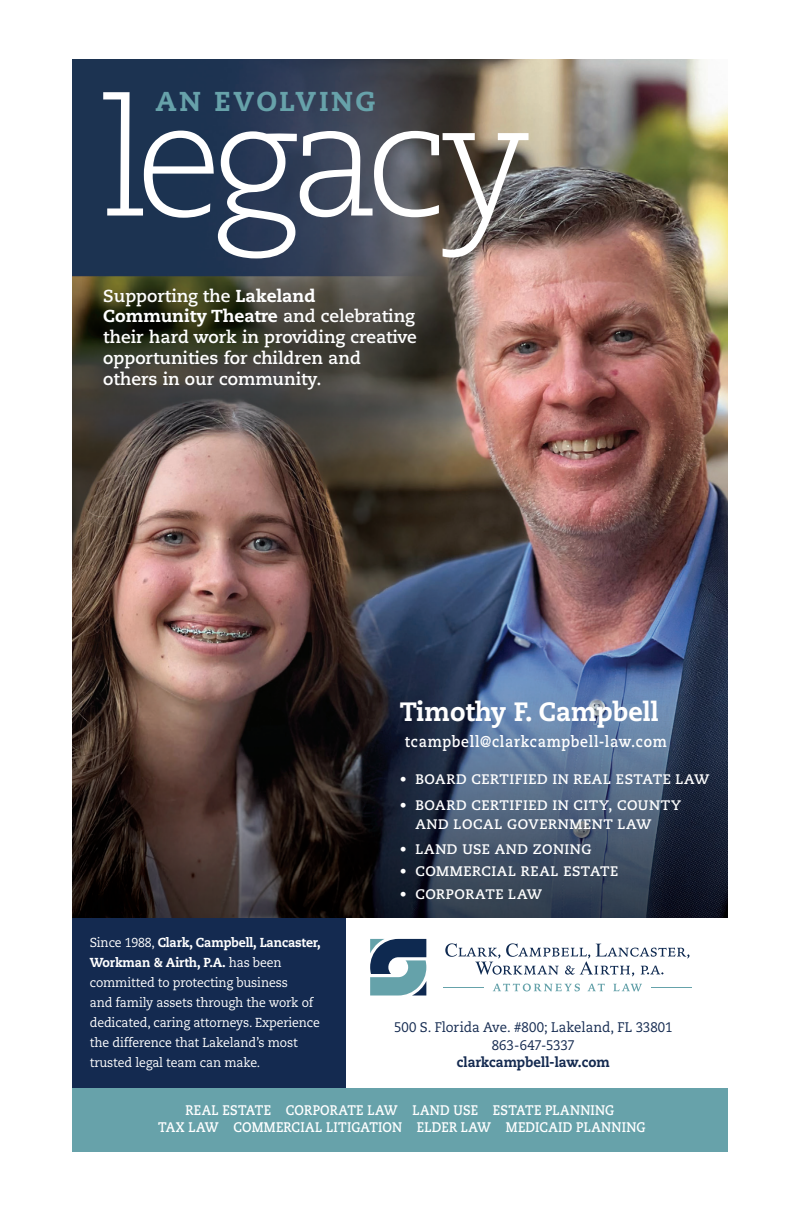
<style>
.page{position:relative;width:792px;height:1224px;background:#fff}
.page>*{position:absolute;margin:0;border:0;box-sizing:border-box;transform-origin:0 0}
.t1{font:800 27.2px "Caecilia LT Pro 85";letter-spacing:.095em;color:#67a2aa}
.t2{font:800 26.4px "Caecilia LT Pro 85";color:#fff;scale:.95 1}
.t3{font:700 17.4px/20.8px "Caecilia LT Pro 75";color:#fff}
.t4{font:700 15.6px "Caecilia LT Pro 75";letter-spacing:.05em;color:#fff;scale:.9 1}
.t5{font:700 13.8px/18.8px "Caecilia LT Pro 75";letter-spacing:.025em;color:#fff}
.t6{font:700 13.8px/17.4px "Caecilia LT Pro 75";letter-spacing:.025em;color:#fff;text-align:center;scale:.9 1}
.t7{font:13.8px/17.4px "Caecilia LT Pro 55 Roman";color:#142a50;text-align:center;scale:.95 1}
.t8{font:13px/20px "Caecilia LT Pro 55 Roman";letter-spacing:-.01em;color:#fff;scale:.94 1}
.s1{font-family:"Caecilia LT Pro 85";font-weight:800}
</style>
<div class="page">
<img style="left:72px;top:59px;width:656px;height:859px">
<div style="left:72px;top:1088px;width:656px;height:64px;background:#67a2aa"></div>
<svg style="left:103px;top:92px;width:426px;height:166px"></svg>
<div style="left:72px;top:918px;width:274px;height:170px;background:#142a50"></div>
<svg style="left:370px;top:939px;width:56px;height:57px"></svg>
<svg style="left:493px;top:984px;width:87px;height:7px"></svg>
<svg style="left:588px;top:984px;width:17px;height:7px"></svg>
<svg style="left:613px;top:984px;width:29px;height:7px"></svg>
<hr style="left:651px;top:987px;width:40px;height:1px;background:#65a2aa">
<hr style="left:443px;top:987px;width:41px;height:1px;background:#65a2aa">
<svg style="left:445px;top:943px;width:245px;height:33px"></svg>
<p class="t1" style="left:155px;top:83px;width:221px">AN EVOLVING</p>
<p class="t3" style="left:103px;top:285px;width:315px">Supporting the <span class="s1">Lakeland<br>Community Theatre</span> and celebrating their hard work in providing creative opportunities for children and others in our community.</p>
<p class="t2" style="left:400px;top:694px;width:274px">Timothy F. Campbell</p>
<p class="t4" style="left:405px;top:731px;width:292px">tcampbell@clarkcampbell-law.com</p>
<p class="t5" style="left:400px;top:770px;width:311px">• BOARD CERTIFIED IN REAL ESTATE LAW</p>
<p class="t5" style="left:416px;top:795px;width:267px;text-indent:-16px">• BOARD CERTIFIED IN CITY, COUNTY<br>AND LOCAL GOVERNMENT LAW</p>
<p class="t8" style="left:90px;top:933px;width:247px">Since 1988, <span class="s1">Clark, Campbell, Lancaster, Workman &amp; Airth, P.A.</span> has been committed to protecting business<br>and family assets through the work of dedicated, caring attorneys. Experience the difference that Lakeland’s most trusted legal team can make.</p>
<p class="t5" style="left:400px;top:840px;width:193px">• LAND USE AND ZONING</p>
<p class="t5" style="left:400px;top:862px;width:220px">• COMMERCIAL REAL ESTATE</p>
<p class="t5" style="left:400px;top:884px;width:144px">• CORPORATE LAW</p>
<p class="t7" style="left:394px;top:1019px;width:295px">500 S. Florida Ave. #800; Lakeland, FL 33801<br>863-647-5337<br><span class="s1">clarkcampbell-law.com</span></p>
<p class="t6" style="left:158px;top:1101px;width:543px">REAL ESTATE CORPORATE LAW LAND USE ESTATE PLANNING<br>TAX LAW COMMERCIAL LITIGATION ELDER LAW MEDICAID PLANNING</p>
</div>
